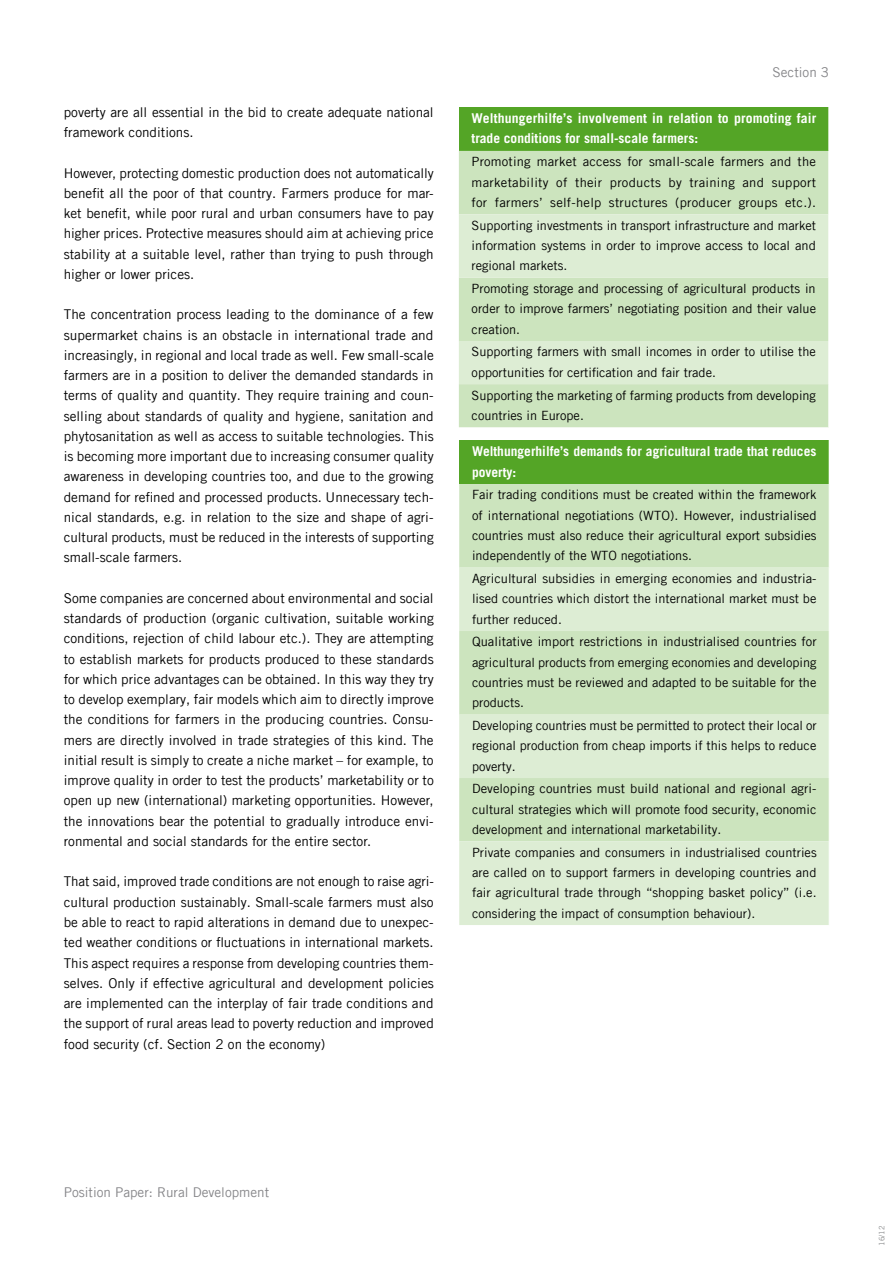
<style>
.page{position:relative;width:893px;height:1263px;background:#fff}
.page>*{position:absolute;margin:0;border:0;box-sizing:border-box;transform-origin:0 0}
.t1{font:13.5px/20.2px "Trade Gothic LT Com";color:#000;text-align:justify}
.t2{font:700 13.5px/20.2px "Trade Gothic LT Com";color:#fff}
.t3{font:13.5px "Trade Gothic LT Com";color:#868689}
.t4{font:12.75px/20.2px "Trade Gothic LT Com";color:#000;text-align:justify}
.t5{font:7.5px "Trade Gothic LT Com";color:#87888a}
</style>
<div class="page">
<div style="left:459px;top:440px;width:370px;height:44px;background:#54a526"></div>
<div style="left:459px;top:484px;width:370px;height:84px;background:#cce4be"></div>
<svg style="left:459px;top:568px;width:370px;height:357px;background:#d6e9cb"></svg>
<div style="left:459px;top:107px;width:370px;height:44px;background:#54a526"></div>
<div style="left:459px;top:151px;width:369px;height:276px;background:#cce4be"></div>
<svg style="left:459px;top:214px;width:369px;height:170px;background:#d6e9cb"></svg>
<hr style="left:828px;top:107px;width:1px;height:44px;background:#fff">
<p class="t1" style="left:64px;top:102px;width:371px">poverty are all essential in the bid to create adequate national framework conditions.</p>
<p class="t1" style="left:64px;top:163px;width:372px">However, protecting domestic production does not automatically benefit all the poor of that country. Farmers produce for mar&shy;ket benefit, while poor rural and urban consumers have to pay higher prices. Protective measures should aim at achieving price stability at a suitable level, rather than trying to push through higher or lower prices.</p>
<p class="t1" style="left:64px;top:304px;width:372px">The concentration process leading to the dominance of a few supermarket chains is an obstacle in international trade and increasingly, in regional and local trade as well. Few small-scale farmers are in a position to deliver the demanded standards in terms of quality and quantity. They require training and coun&shy;selling about standards of quality and hygiene, sanitation and phytosanitation as well as access to suitable technologies. This is becoming more important due to increasing consumer quality awareness in developing countries too, and due to the growing demand for refined and processed products. Unnecessary tech&shy;nical standards, e.g. in relation to the size and shape of agri&shy;cultural products, must be reduced in the interests of supporting small-scale farmers.</p>
<p class="t1" style="left:64px;top:588px;width:372px">Some companies are concerned about environmental and social standards of production (organic cultivation, suitable working conditions, rejection of child labour etc.). They are attempting to establish markets for products produced to these standards for which price advantages can be obtained. I n this way they try to develop exemplary, fair models which aim to directly improve the conditions for farmers in the producing countries. Consu&shy;mers are directly involved in trade strategies of this kind. The initial result is simply to create a niche market – for example, to improve quality in order to test the products’ marketability or to open up new (international) marketing opportunities. However, the innovations bear the potential to gradually introduce envi&shy;ronmental and social standards for the entire sector.</p>
<p class="t1" style="left:64px;top:871px;width:372px">That said, improved trade conditions are not enough to raise agri&shy;cultural production sustainably. Small-scale farmers must also be able to react to rapid alterations in demand due to unexpec&shy;ted weather conditions or fluctuations in international markets.<br>This aspect requires a response from developing countries them&shy;selves. Only if effective agricultural and development policies are implemented can the interplay of fair trade conditions and the support of rural areas lead to poverty reduction and improved food security (cf. Section 2 on the economy)</p>
<p class="t3" style="left:773px;top:64px;width:58px">Section 3</p>
<p class="t2" style="left:472px;top:108px;width:346px">Welthungerhilfe’s involvement in relation to promoting fair trade conditions for small-scale farmers:</p>
<p class="t4" style="left:472px;top:151px;width:346px">Promoting market access for small-scale farmers and the marketability of their products by training and support for farmers’ self-help structures (producer groups etc.).</p>
<p class="t4" style="left:472px;top:215px;width:346px">Supporting investments in transport infrastructure and market information systems in order to improve access to local and regional markets.</p>
<p class="t4" style="left:472px;top:278px;width:346px">Promoting storage and processing of agricultural products in order to improve farmers’ negotiating position and their value creation.</p>
<p class="t4" style="left:472px;top:342px;width:346px">Supporting farmers with small incomes in order to utilise the opportunities for certification and fair trade.</p>
<p class="t4" style="left:472px;top:385px;width:346px">Supporting the marketing of farming products from developing countries in Europe.</p>
<p class="t2" style="left:472px;top:441px;width:346px">Welthungerhilfe’s demands for agricultural trade that reduces poverty:</p>
<p class="t4" style="left:472px;top:485px;width:346px">Fair trading conditions must be created within the framework of international negotiations (WTO). However, industrialised countries must also reduce their agricultural export subsidies independently of the WTO negotiations.</p>
<p class="t4" style="left:472px;top:568px;width:346px">Agricultural subsidies in emerging economies and industria&shy;lised countries which distort the international market must be further reduced.</p>
<p class="t4" style="left:472px;top:632px;width:346px">Qualitative import restrictions in industrialised countries for agricultural products from emerging economies and developing countries must be reviewed and adapted to be suitable for the products.</p>
<p class="t4" style="left:472px;top:715px;width:346px">Developing countries must be permitted to protect their local or regional production from cheap imports if this helps to reduce poverty.</p>
<p class="t4" style="left:472px;top:779px;width:346px">Developing countries must build national and regional agri&shy;cultural strategies which will promote food security, economic development and international marketability.</p>
<p class="t4" style="left:472px;top:842px;width:346px">Private companies and consumers in industrialised countries are called on to support farmers in developing countries and fair agricultural trade through “shopping basket policy” (i.e. considering the impact of consumption behaviour).</p>
<p class="t3" style="left:64px;top:1184px;width:207px">Position Paper: Rural Development</p>
<p class="t5" style="left:877px;top:1246px;width:22px;rotate:-90deg">16/12</p>
</div>
